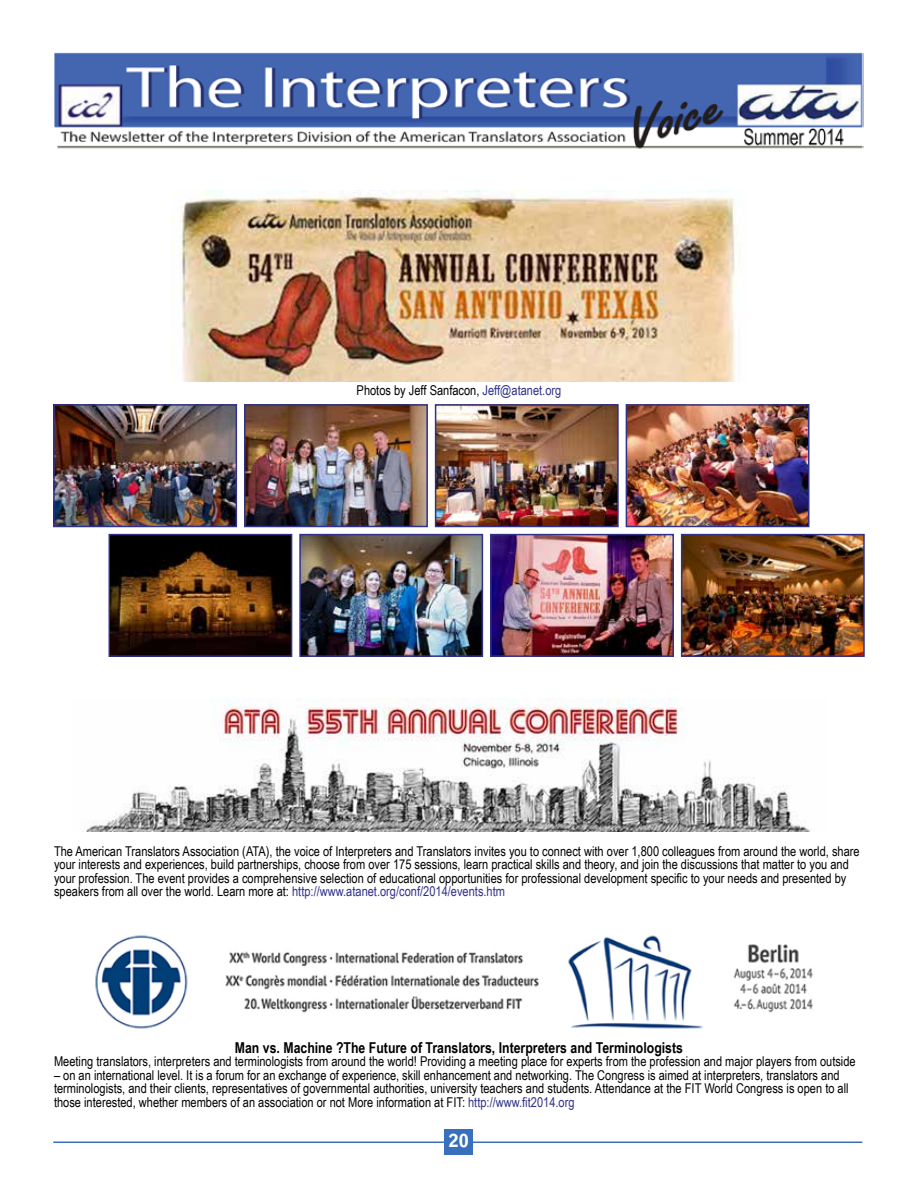
<style>
.page{position:relative;width:918px;height:1188px;background:#fff}
.page>*{position:absolute;margin:0;border:0;box-sizing:border-box;transform-origin:0 0}
.t1{font:900 18px "Bell Gothic Std";color:#fff}
.t2{font:700 15px "Arial Narrow";color:#000}
.t3{font:13.5px/13.5px "Arial Narrow";color:#000}
.s1{color:#303188}
</style>
<div class="page">
<hr style="left:53px;top:1142px;width:809px;height:1px;background:#3870bb">
<div style="left:445px;top:1130px;width:28px;height:25px;background:#3870bb"></div>
<img style="left:54px;top:52px;width:810px;height:97px">
<img style="left:171px;top:191px;width:566px;height:190px">
<img style="left:84px;top:699px;width:727px;height:132px">
<img style="left:95px;top:935px;width:718px;height:94px">
<img style="left:56px;top:407px;width:178px;height:117px">
<div style="left:53px;top:404px;width:184px;height:123px;border:2px solid #303188"></div>
<img style="left:247px;top:407px;width:178px;height:117px">
<div style="left:244px;top:404px;width:184px;height:123px;border:2px solid #303188"></div>
<img style="left:438px;top:407px;width:178px;height:117px">
<div style="left:435px;top:404px;width:184px;height:123px;border:2px solid #303188"></div>
<img style="left:629px;top:407px;width:177px;height:117px">
<div style="left:626px;top:404px;width:183px;height:123px;border:2px solid #303188"></div>
<img style="left:112px;top:537px;width:177px;height:117px">
<div style="left:109px;top:534px;width:183px;height:123px;border:2px solid #303188"></div>
<img style="left:302px;top:537px;width:178px;height:117px">
<div style="left:299px;top:534px;width:184px;height:123px;border:2px solid #303188"></div>
<img style="left:493px;top:537px;width:178px;height:117px">
<div style="left:490px;top:534px;width:184px;height:123px;border:2px solid #303188"></div>
<img style="left:684px;top:537px;width:178px;height:117px">
<div style="left:681px;top:534px;width:184px;height:123px;border:2px solid #303188"></div>
<p class="t3" style="left:357px;top:383px;width:206px">Photos by Jeff Sanfacon, <span class="s1">Jeff@atanet.org</span></p>
<p class="t3" style="left:54px;top:844px;width:807px">The American Translators Association (ATA), the voice of Interpreters and Translators invites you to connect with over 1,800 colleagues from around the world, share your interests and experiences, build partnerships, choose from over 175 sessions, learn practical skills and theory, and join the discussions that matter to you and your profession. The event provides a comprehensive selection of educational opportunities for professional development specific to your needs and presented by speakers from all over the world. Learn more at: <span class="s1">http://www.atanet.org/conf/2014/events.htm</span></p>
<p class="t2" style="left:235px;top:1036px;width:450px">Man vs. Machine ?The Future of Translators, Interpreters and Terminologists</p>
<p class="t3" style="left:54px;top:1054px;width:803px">Meeting translators, interpreters and terminologists from around the world! Providing a meeting place for experts from the profession and major players from outside</p>
<p class="t3" style="left:54px;top:1068px;width:796px">– on an international level. It is a forum for an exchange of experience, skill enhancement and networking. The Congress is aimed at interpreters, translators and terminologists, and their clients, representatives of governmental authorities, university teachers and students. Attendance at the FIT World Congress is open to all those interested, whether members of an association or not More information at FIT: <span class="s1">http://www.fit2014.org</span></p>
<h1 class="t1" style="left:449px;top:1131px;width:22px">20</h1>
</div>
